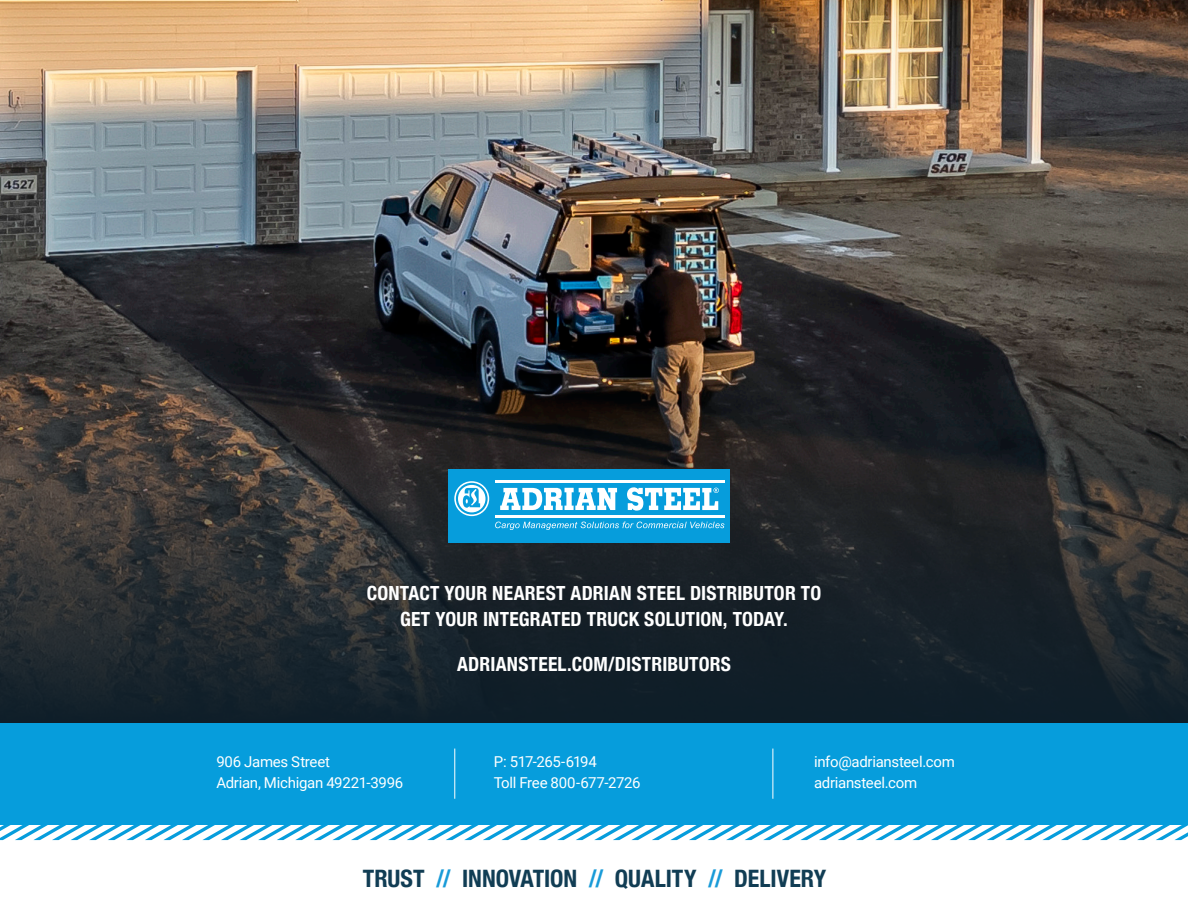
<style>
.page{position:relative;width:1188px;height:918px;background:#fff}
.page>*{position:absolute;margin:0;border:0;box-sizing:border-box;transform-origin:0 0}
.t1{font:700 condensed 24px "Helvetica Neue";color:#113d54}
.t2{font:700 condensed 19.5px/25.5px "Helvetica Neue";letter-spacing:.01em;color:#fff;text-align:center}
.t3{font:15px "Roboto";letter-spacing:-.02em;color:#fff}
.s1{color:#199bd8}
</style>
<div class="page">
<div style="left:0;top:723px;width:1188px;height:102px;background:#069ddc"></div>
<img style="left:0;top:0;width:1188px;height:355px">
<svg style="left:0;top:355px;width:1188px;height:368px;background:#25292b"></svg>
<svg style="left:0;top:825px;width:1188px;height:15px"></svg>
<div style="left:449px;top:469px;width:281px;height:74px;background:#069ddc"></div>
<svg style="left:454px;top:481px;width:35px;height:35px"></svg>
<svg style="left:456px;top:483px;width:32px;height:32px"></svg>
<svg style="left:458px;top:485px;width:28px;height:27px"></svg>
<svg style="left:463px;top:488px;width:17px;height:20px"></svg>
<hr style="left:495px;top:481px;width:229px;height:2px;background:#fff">
<hr style="left:495px;top:515px;width:229px;height:2px;background:#fff">
<svg style="left:495px;top:522px;width:229px;height:8px"></svg>
<svg style="left:500px;top:487px;width:117px;height:23px"></svg>
<svg style="left:627px;top:487px;width:92px;height:24px"></svg>
<hr style="left:454px;top:749px;width:1px;height:50px;background:#fff">
<hr style="left:773px;top:749px;width:1px;height:50px;background:#fff">
<p class="t2" style="left:367px;top:580px;width:456px">CONTACT YOUR NEAREST ADRIAN STEEL DISTRIBUTOR TO<br>GET YOUR INTEGRATED TRUCK SOLUTION, TODAY.</p>
<p class="t2" style="left:457px;top:652px;width:275px">ADRIANSTEEL.COM/DISTRIBUTORS</p>
<p class="t3" style="left:216px;top:751px;width:115px">906 James Street</p>
<p class="t3" style="left:216px;top:772px;width:188px">Adrian, Michigan 49221-3996</p>
<p class="t3" style="left:494px;top:751px;width:105px">P: 517-265-6194</p>
<p class="t3" style="left:494px;top:772px;width:148px">Toll Free 800-677-2726</p>
<p class="t3" style="left:814px;top:751px;width:142px">info@adriansteel.com</p>
<p class="t3" style="left:814px;top:772px;width:105px">adriansteel.com</p>
<p class="t1" style="left:363px;top:864px;width:465px">TRUST <span class="s1">//</span> INNOVATION <span class="s1">//</span> QUALITY <span class="s1">//</span> DELIVERY</p>
</div>
